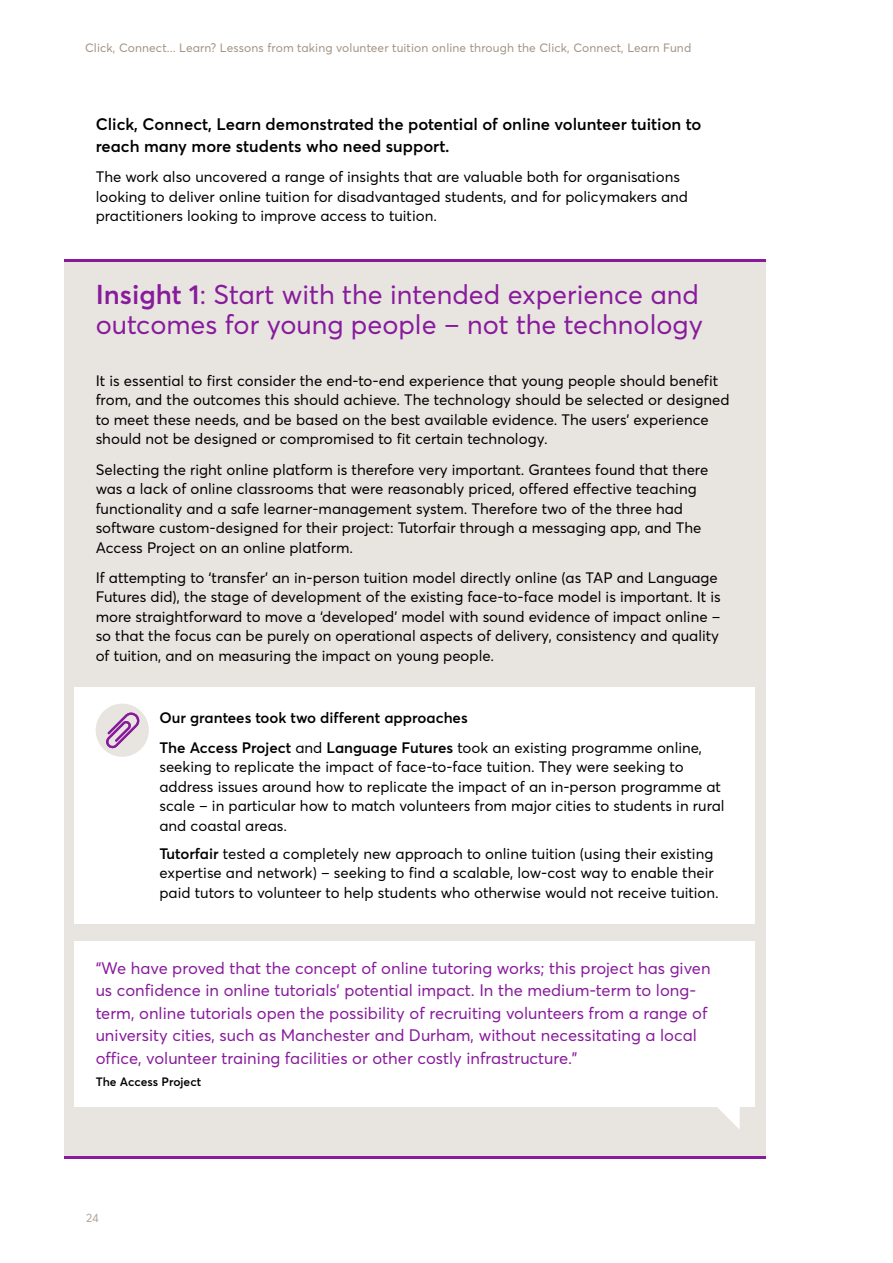
<style>
.page{position:relative;width:893px;height:1263px;background:#fff}
.page>*{position:absolute;margin:0;border:0;box-sizing:border-box;transform-origin:0 0}
.t1{font:27px/30px "Averta";color:#881b9c}
.t2{font:16.5px/22.5px "Averta";color:#881b9c}
.t3{font:600 16.5px/22.5px "Averta";color:#000}
.t4{font:15px/19.5px "Averta";color:#000}
.t5{font:600 15px/30.2px "Averta";color:#000}
.t6{font:12px "Averta";letter-spacing:.01em;color:#a39383}
.t7{font:600 12px "Averta";color:#000}
.t8{font:12px "Averta";color:#b4a899}
.s1{font-weight:600}
.s2{font-weight:400}
</style>
<div class="page">
<div style="left:64px;top:260px;width:701px;height:896px;background:#e8e4e0"></div>
<hr style="left:64px;top:260px;width:701px;height:2px;background:#881b9c">
<hr style="left:64px;top:1156px;width:701px;height:3px;background:#881b9c">
<div style="left:74px;top:687px;width:681px;height:237px;background:#fff"></div>
<div style="left:96px;top:704px;width:53px;height:53px;background:#e8e4e0;border-radius:50%"></div>
<svg style="left:106px;top:712px;width:34px;height:37px"></svg>
<div style="left:74px;top:942px;width:681px;height:165px;background:#fff"></div>
<svg style="left:717px;top:1107px;width:23px;height:22px"></svg>
<p class="t6" style="left:85px;top:40px;width:608px">Click, Connect... Learn? Lessons from taking volunteer tuition online through the Click, Connect, Learn Fund</p>
<p class="t3" style="left:96px;top:112px;width:607px">Click, Connect, Learn demonstrated the potential of online volunteer tuition to reach many more students who need support.</p>
<p class="t4" style="left:96px;top:167px;width:594px">The work also uncovered a range of insights that are valuable both for organisations looking to deliver online tuition for disadvantaged students, and for policymakers and practitioners looking to improve access to tuition.</p>
<h1 class="t1" style="left:96px;top:280px;width:609px"><span class="s1">Insight 1</span>: Start with the intended experience and outcomes for young people – not the technology</h1>
<p class="t4" style="left:96px;top:371px;width:635px">It is essential to first consider the end-to-end experience that young people should benefit from, and the outcomes this should achieve. The technology should be selected or designed to meet these needs, and be based on the best available evidence. The users’ experience should not be designed or compromised to fit certain technology.</p>
<p class="t4" style="left:96px;top:459px;width:614px">Selecting the right online platform is therefore very important. Grantees found that there was a lack of online classrooms that were reasonably priced, offered effective teaching functionality and a safe learner-management system. Therefore two of the three had software custom-designed for their project: Tutorfair through a messaging app, and The Access Project on an online platform.</p>
<p class="t4" style="left:96px;top:567px;width:627px">If attempting to ‘transfer’ an in-person tuition model directly online (as TAP and Language Futures did), the stage of development of the existing face-to-face model is important. It is more straightforward to move a ‘developed’ model with sound evidence of impact online – so that the focus can be purely on operational aspects of delivery, consistency and quality of tuition, and on measuring the impact on young people.</p>
<p class="t5" style="left:159px;top:702px;width:544px">Our grantees took two different approaches<br>The Access Project <span class="s2">and</span> Language Futures <span class="s2">took an existing programme online,</span></p>
<p class="t4" style="left:159px;top:757px;width:567px">seeking to replicate the impact of face-to-face tuition. They were seeking to address issues around how to replicate the impact of an in-person programme at scale – in particular how to match volunteers from major cities to students in rural and coastal areas.</p>
<p class="t4" style="left:159px;top:844px;width:561px"><span class="s1">Tutorfair</span> tested a completely new approach to online tuition (using their existing expertise and network) – seeking to find a scalable, low-cost way to enable their paid tutors to volunteer to help students who otherwise would not receive tuition.</p>
<p class="t2" style="left:96px;top:956px;width:616px">“We have proved that the concept of online tutoring works; this project has given us confidence in online tutorials’ potential impact. In the medium-term to long&shy;term, online tutorials open the possibility of recruiting volunteers from a range of university cities, such as Manchester and Durham, without necessitating a local office, volunteer training facilities or other costly infrastructure.”</p>
<p class="t7" style="left:96px;top:1074px;width:107px">The Access Project</p>
<p class="t8" style="left:86px;top:1210px;width:14px">24</p>
</div>
